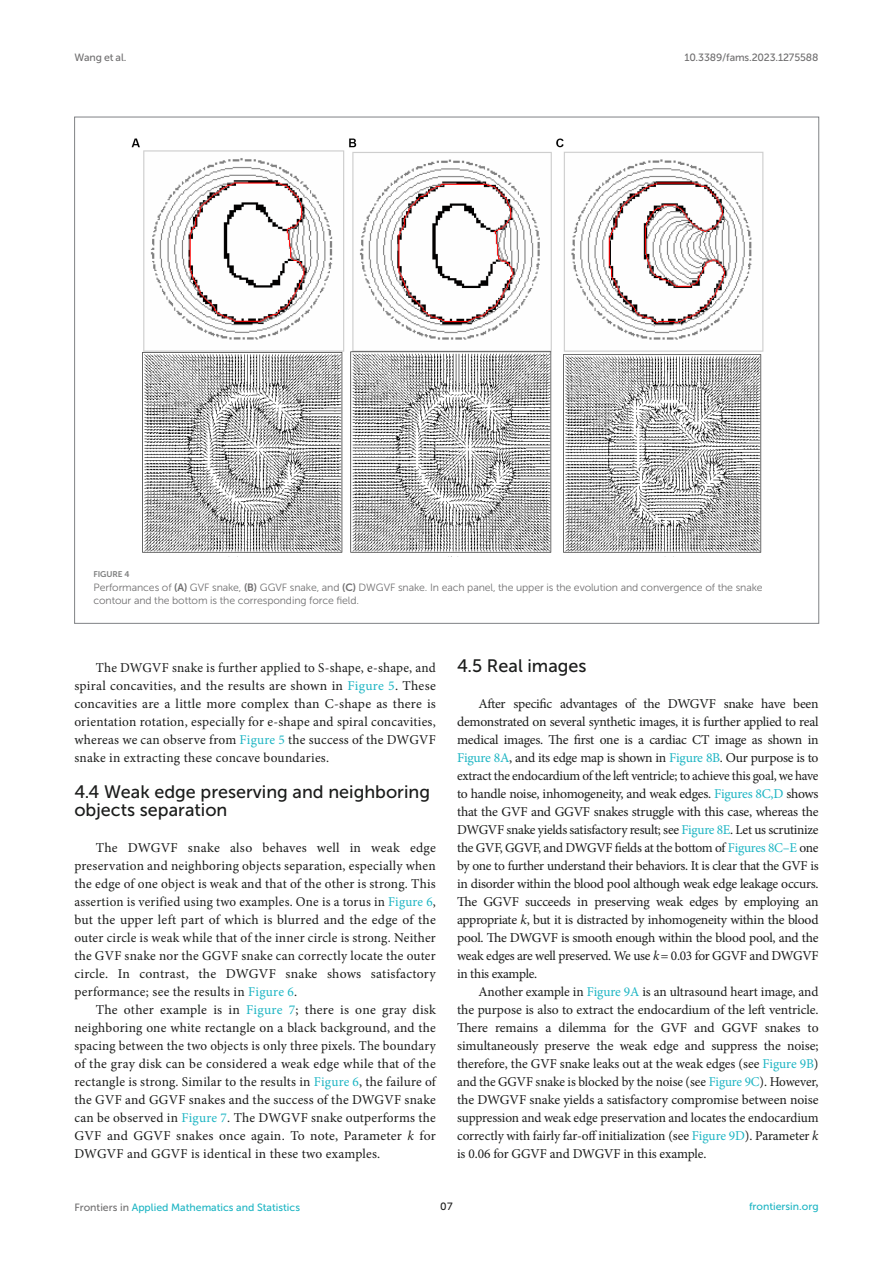
<style>
.page{position:relative;width:893px;height:1263px;background:#fff}
.page>*{position:absolute;margin:0;border:0;box-sizing:border-box;transform-origin:0 0}
.HEAD_2{font:18px/18px "Museo Sans 500";color:#1b1c1b}
.TEXT_FLUSH{font:13.5px/18px "Minion Pro";color:#1b1c1b;text-align:justify}
.TEXT{font:13.5px/18px "Minion Pro";letter-spacing:.01em;color:#1b1c1b;text-align:justify}
.FIG_LEG{font:10.5px/13.5px "Museo Sans 300";letter-spacing:-.01em;color:#706f70}
.t1{font:10.5px "Museo Sans 500";color:#1db5c3}
.t2{font:10.5px "Museo Sans 500";letter-spacing:-.015em;color:#706f70}
.t3{font:10.5px "Museo Sans 500";color:#1b1c1b}
.FIG_HD{font:8.25px "Museo Sans 700";letter-spacing:-.01em;color:#7e7f7f}
.s1{font-family:"Museo Sans 700"}
.s2{color:#1db5c3}
.s3{font-style:italic}
.s4{color:#706f70}
</style>
<div class="page">
<img style="left:131px;top:138px;width:633px;height:419px">
<p class="t2" style="left:74px;top:51px;width:53px">Wang et al.</p>
<p class="t2" style="left:684px;top:51px;width:136px">10.3389/fams.2023.1275588</p>
<p class="FIG_HD" style="left:94px;top:570px;width:37px">FIGURE 4</p>
<p class="FIG_LEG" style="left:94px;top:581px;width:671px">Performances of <span class="s1">(A)</span> GVF snake, <span class="s1">(B)</span> GGVF snake, and <span class="s1">(C)</span> DWGVF snake. In each panel, the upper is the evolution and convergence of the snake contour and the bottom is the corresponding force field.</p>
<p class="TEXT" style="left:74px;top:659px;width:363px;text-indent:21px">The DWGVF snake is further applied to S-shape, e-shape, and spiral concavities, and the results are shown in <span class="s2">Figure 5</span>. These concavities are a little more complex than C-shape as there is orientation rotation, especially for e-shape and spiral concavities, whereas we can observe from <span class="s2">Figure 5</span> the success of the DWGVF snake in extracting these concave boundaries.</p>
<p class="HEAD_2" style="left:74px;top:783px;width:357px">4.4 Weak edge preserving and neighboring objects separation</p>
<p class="TEXT_FLUSH" style="left:74px;top:839px;width:363px;text-indent:21px">The DWGVF snake also behaves well in weak edge preservation and neighboring objects separation, especially when the edge of one object is weak and that of the other is strong. This assertion is verified using two examples. One is a torus in <span class="s2">Figure 6</span>, but the upper left part of which is blurred and the edge of the outer circle is weak while that of the inner circle is strong. Neither the GVF snake nor the GGVF snake can correctly locate the outer circle. In contrast, the DWGVF snake shows satisfactory performance; see the results in <span class="s2">Figure 6</span>.</p>
<p class="TEXT" style="left:74px;top:1001px;width:363px;text-indent:21px">The other example is in <span class="s2">Figure 7</span>; there is one gray disk neighboring one white rectangle on a black background, and the spacing between the two objects is only three pixels. The boundary of the gray disk can be considered a weak edge while that of the rectangle is strong. Similar to the results in <span class="s2">Figure 6</span>, the failure of the GVF and GGVF snakes and the success of the DWGVF snake can be observed in <span class="s2">Figure 7</span>. The DWGVF snake outperforms the GVF and GGVF snakes once again. To note, Parameter <span class="s3">k</span> for DWGVF and GGVF is identical in these two examples.</p>
<p class="HEAD_2" style="left:457px;top:657px;width:131px">4.5 Real images</p>
<p class="TEXT_FLUSH" style="left:457px;top:695px;width:363px;text-indent:21px">After specific advantages of the DWGVF snake have been demonstrated on several synthetic images, it is further applied to real medical images. The first one is a cardiac CT image as shown in <span class="s2">Figure 8A</span>, and its edge map is shown in <span class="s2">Figure 8B</span>. Our purpose is to extract the endocardium of the left ventricle; to achieve this goal, we have to handle noise, inhomogeneity, and weak edges. <span class="s2">Figures 8C,D</span> shows that the GVF and GGVF snakes struggle with this case, whereas the DWGVF snake yields satisfactory result; see <span class="s2">Figure 8E</span>. Let us scrutinize the GVF, GGVF, and DWGVF fields at the bottom of <span class="s2">Figures 8C–E</span> one by one to further understand their behaviors. It is clear that the GVF is in disorder within the blood pool although weak edge leakage occurs.<br>The GGVF succeeds in preserving weak edges by employing an appropriate <span class="s3">k</span>, but it is distracted by inhomogeneity within the blood pool. The DWGVF is smooth enough within the blood pool, and the weak edges are well preserved. We use <span class="s3">k=</span> 0.03 for GGVF and DWGVF in this example.</p>
<p class="TEXT" style="left:457px;top:983px;width:363px;text-indent:21px">Another example in <span class="s2">Figure 9A</span> is an ultrasound heart image, and the purpose is also to extract the endocardium of the left ventricle.<br>There remains a dilemma for the GVF and GGVF snakes to simultaneously preserve the weak edge and suppress the noise; therefore, the GVF snake leaks out at the weak edges (see <span class="s2">Figure 9B</span>) and the GGVF snake is blocked by the noise (see <span class="s2">Figure 9C</span>). However, the DWGVF snake yields a satisfactory compromise between noise suppression and weak edge preservation and locates the endocardium correctly with fairly far-off initialization (see <span class="s2">Figure 9D</span>). Parameter <span class="s3">k </span>is 0.06 for GGVF and DWGVF in this example.</p>
<p class="t1" style="left:74px;top:1201px;width:227px"><span class="s4">Frontiers in</span> Applied Mathematics and Statistics</p>
<p class="t3" style="left:440px;top:1200px;width:14px">07</p>
<p class="t1" style="left:749px;top:1200px;width:71px">frontiersin.org</p>
</div>
